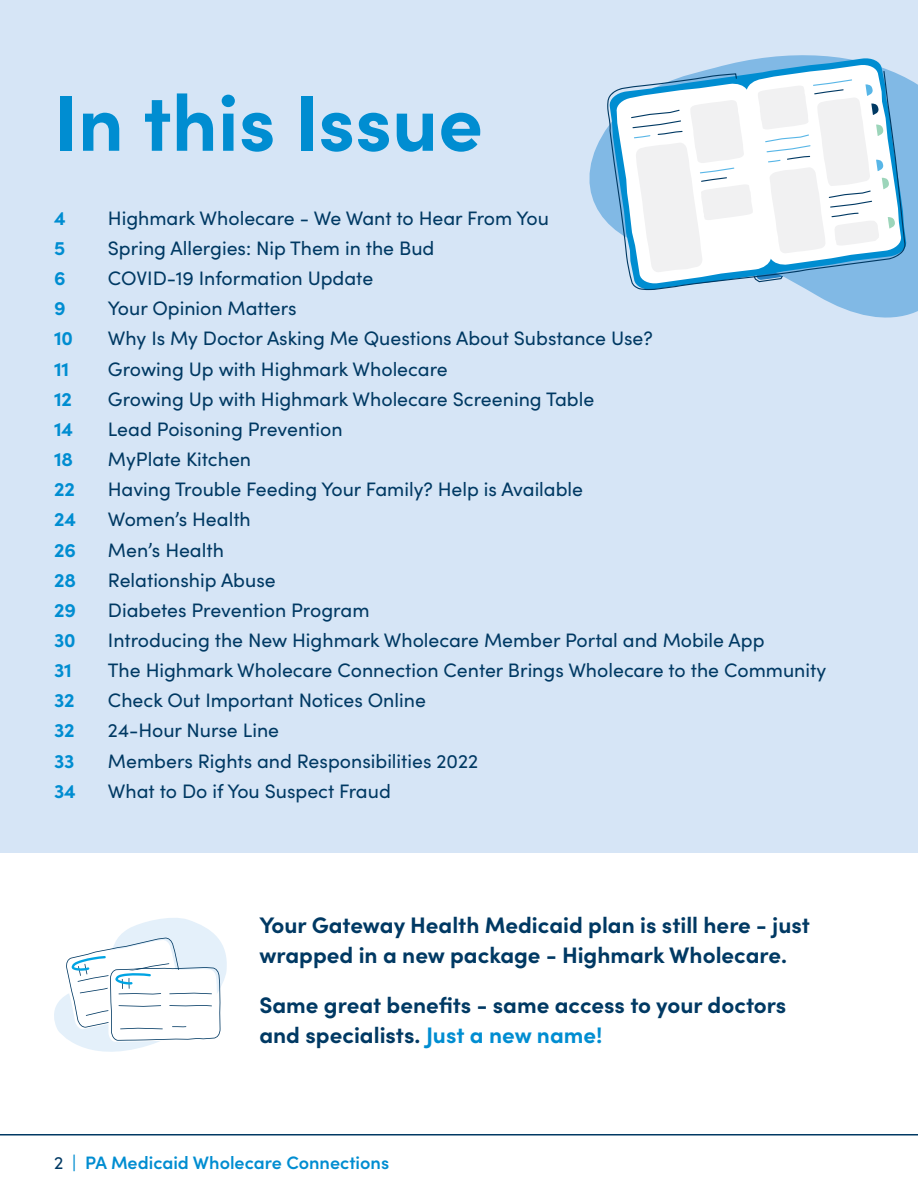
<style>
.page{position:relative;width:918px;height:1188px;background:#fff}
.page>*{position:absolute;margin:0;border:0;box-sizing:border-box;transform-origin:0 0}
.t1{font:700 79.5px "Sofia Pro";color:#008dd1}
.t2{font:700 22.5px/30px "Sofia Pro";color:#003963}
.t3{font:19.5px "Sofia Pro";color:#003963}
.t4{font:700 19.5px "Sofia Pro";color:#008dd1}
.t5{font:600 18px "Sofia Pro";color:#008dd1}
.s1{color:#008dd1}
.s2{font-weight:400;color:#003963}
</style>
<div class="page">
<hr style="left:0;top:1134px;width:918px;height:2px;background:#003963">
<div style="left:0;top:0;width:918px;height:852px;background:#d6e5f6"></div>
<svg style="left:589px;top:55px;width:329px;height:263px"></svg>
<svg style="left:609px;top:57px;width:298px;height:234px"></svg>
<svg style="left:616px;top:64px;width:286px;height:7px"></svg>
<svg style="left:607px;top:71px;width:298px;height:219px;background:#d2e5f0"></svg>
<svg style="left:54px;top:918px;width:173px;height:134px"></svg>
<h2 class="t1" style="left:54px;top:62px;width:431px">In this Issue</h2>
<p class="t4" style="left:54px;top:203px;width:13px">4</p>
<p class="t3" style="left:108px;top:204px;width:443px">Highmark Wholecare - We Want to Hear From You</p>
<p class="t4" style="left:54px;top:233px;width:13px">5</p>
<p class="t3" style="left:108px;top:234px;width:328px">Spring Allergies: Nip Them in the Bud</p>
<p class="t4" style="left:54px;top:263px;width:13px">6</p>
<p class="t3" style="left:108px;top:264px;width:267px">COVID-19 Information Update</p>
<p class="t4" style="left:54px;top:293px;width:13px">9</p>
<p class="t3" style="left:108px;top:294px;width:190px">Your Opinion Matters</p>
<p class="t4" style="left:54px;top:324px;width:21px">10</p>
<p class="t3" style="left:108px;top:324px;width:546px">Why Is My Doctor Asking Me Questions About Substance Use?</p>
<p class="t4" style="left:54px;top:354px;width:17px">11</p>
<p class="t3" style="left:108px;top:355px;width:341px">Growing Up with Highmark Wholecare</p>
<p class="t4" style="left:54px;top:384px;width:20px">12</p>
<p class="t3" style="left:108px;top:385px;width:488px">Growing Up with Highmark Wholecare Screening Table</p>
<p class="t4" style="left:54px;top:414px;width:21px">14</p>
<p class="t3" style="left:108px;top:415px;width:236px">Lead Poisoning Prevention</p>
<p class="t4" style="left:54px;top:444px;width:21px">18</p>
<p class="t3" style="left:108px;top:445px;width:145px">MyPlate Kitchen</p>
<p class="t4" style="left:54px;top:474px;width:23px">22</p>
<p class="t3" style="left:108px;top:475px;width:477px">Having Trouble Feeding Your Family? Help is Available</p>
<p class="t4" style="left:54px;top:505px;width:24px">24</p>
<p class="t3" style="left:108px;top:505px;width:144px">Women’s Health</p>
<p class="t4" style="left:54px;top:535px;width:24px">26</p>
<p class="t3" style="left:108px;top:535px;width:117px">Men’s Health</p>
<p class="t4" style="left:54px;top:565px;width:24px">28</p>
<p class="t3" style="left:108px;top:566px;width:169px">Relationship Abuse</p>
<p class="t4" style="left:54px;top:595px;width:24px">29</p>
<p class="t3" style="left:108px;top:596px;width:263px">Diabetes Prevention Program</p>
<p class="t4" style="left:54px;top:625px;width:23px">30</p>
<p class="t3" style="left:108px;top:626px;width:658px">Introducing the New Highmark Wholecare Member Portal and Mobile App</p>
<p class="t4" style="left:54px;top:655px;width:19px">31</p>
<p class="t3" style="left:108px;top:656px;width:720px">The Highmark Wholecare Connection Center Brings Wholecare to the Community</p>
<p class="t4" style="left:54px;top:685px;width:22px">32</p>
<p class="t3" style="left:108px;top:686px;width:319px">Check Out Important Notices Online</p>
<p class="t4" style="left:54px;top:716px;width:22px">32</p>
<p class="t3" style="left:108px;top:716px;width:173px">24-Hour Nurse Line</p>
<p class="t4" style="left:54px;top:746px;width:22px">33</p>
<p class="t3" style="left:108px;top:746px;width:372px">Members Rights and Responsibilities 2022</p>
<p class="t4" style="left:54px;top:776px;width:23px">34</p>
<p class="t3" style="left:108px;top:777px;width:284px">What to Do if You Suspect Fraud</p>
<p class="t2" style="left:259px;top:909px;width:552px">Your Gateway Health Medicaid plan is still here - just wrapped in a new package - Highmark Wholecare.</p>
<p class="t2" style="left:259px;top:989px;width:529px">Same great benefts - same access to your doctors and specialists. <span class="s1">Just a new name!</span></p>
<p class="t5" style="left:54px;top:1149px;width:337px"><span class="s2">2</span> | PA Medicaid Wholecare Connections</p>
</div>
